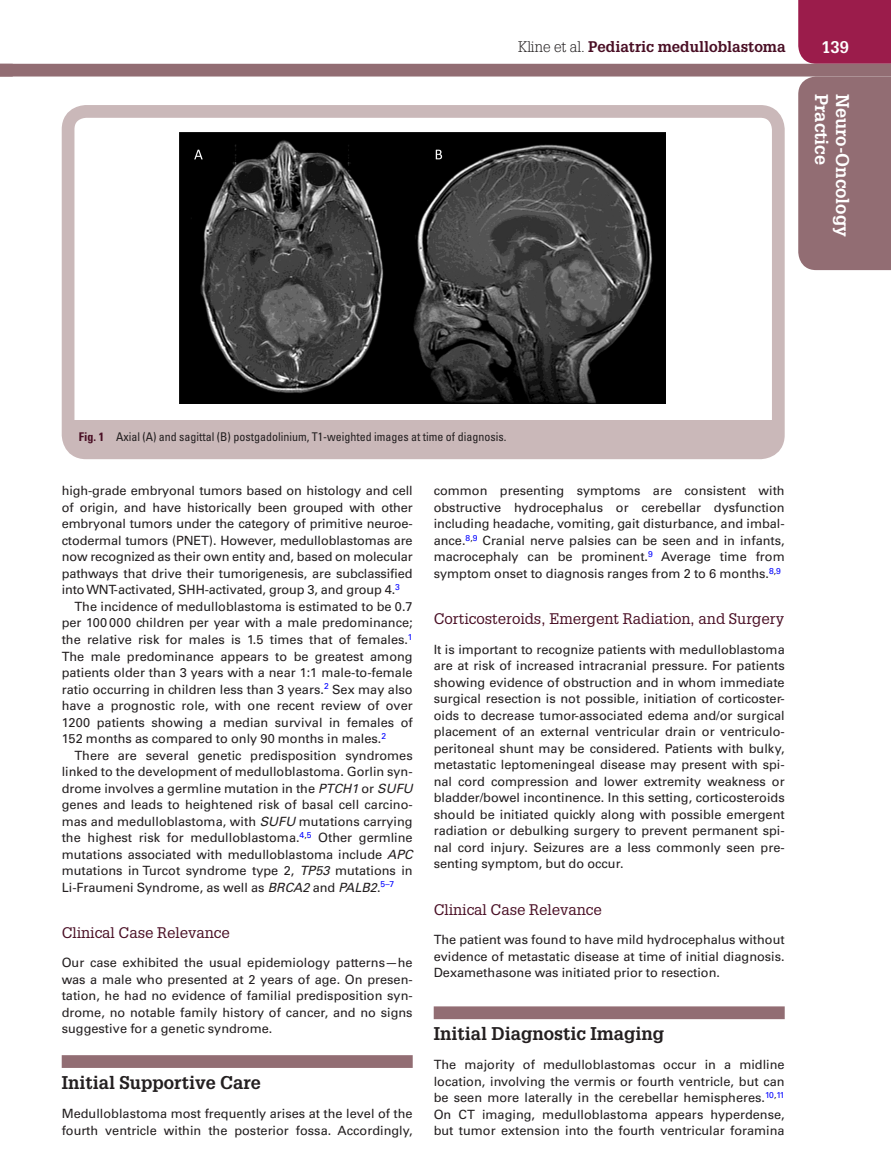
<style>
.page{position:relative;width:891px;height:1175px;background:#fff}
.page>*{position:absolute;margin:0;border:0;box-sizing:border-box;transform-origin:0 0}
.t1{font:700 18px "Glypha LT Std";color:#231f20}
.t2{font:700 18px "Glypha LT Std";color:#fff}
.t3{font:700 16.5px "Glypha LT Std";color:#fff}
.t4{font:15px "Glypha LT Std";color:#490e24}
.t5{font:700 15px "Glypha LT Std";color:#490e24}
.t6{font:12.75px/16.5px "Univers LT Std";color:#231f20;text-align:justify}
.t7{font:condensed 12px "Univers LT Std";color:#231f20}
.s1{font-weight:300;color:#231f20}
.s2{font-weight:700;color:#490e24}
.s3{font-style:italic}
</style>
<div class="page">
<div style="left:798px;top:0;width:93px;height:64px;background:#9b1c4b"></div>
<div style="left:0;top:64px;width:891px;height:12px;background:#926d73"></div>
<div style="left:798px;top:76px;width:93px;height:194px;background:#926d73"></div>
<div style="left:62px;top:1055px;width:351px;height:12px;background:#926d73"></div>
<div style="left:434px;top:1006px;width:351px;height:13px;background:#926d73"></div>
<div style="left:73px;top:420px;width:700px;height:35px;background:#cab8b9"></div>
<img style="left:179px;top:133px;width:486px;height:271px">
<div style="left:62px;top:105px;width:723px;height:354px;border:13px solid #cab8b9;border-radius:18px"></div>
<p class="t5" style="left:518px;top:37px;width:269px"><span class="s1">Kline et al.</span> Pediatric medulloblastoma</p>
<p class="t3" style="left:821px;top:37px;width:29px">139</p>
<h1 class="t2" style="left:833px;top:94px;width:73px;rotate:90deg">Practice</h1>
<h1 class="t2" style="left:854px;top:94px;width:145px;rotate:90deg">Neuro-Oncology</h1>
<h1 class="t2" style="left:833px;top:94px;width:85px;rotate:90deg">Oncology</h1>
<p class="t7" style="left:79px;top:429px;width:429px"><span class="s2">Fig. 1</span> Axial (A) and sagittal (B) postgadolinium, T1-weighted images at time of diagnosis.</p>
<p class="t6" style="left:62px;top:483px;width:353px">high-grade embryonal tumors based on histology and cell</p>
<p class="t6" style="left:62px;top:499px;width:353px">of origin, and have historically been grouped with other</p>
<p class="t6" style="left:62px;top:516px;width:353px">embryonal tumors under the category of primitive neuroe-</p>
<p class="t6" style="left:62px;top:532px;width:353px">ctodermal tumors (PNET). However, medulloblastomas are</p>
<p class="t6" style="left:62px;top:549px;width:352px">now recognized as their own entity and, based on molecular</p>
<p class="t6" style="left:62px;top:565px;width:352px">pathways that drive their tumorigenesis, are subclassified</p>
<p class="t6" style="left:62px;top:582px;width:340px">into WNT-activated, SHH-activated, group 3, and group 4.<sup>3</sup></p>
<p class="t6" style="left:74px;top:598px;width:340px">The incidence of medulloblastoma is estimated to be 0.7</p>
<p class="t6" style="left:62px;top:615px;width:352px">per 100000 children per year with a male predominance;</p>
<p class="t6" style="left:62px;top:631px;width:352px">the relative risk for males is 1.5 times that of females.<sup>1</sup></p>
<p class="t6" style="left:62px;top:648px;width:353px">The male predominance appears to be greatest among</p>
<p class="t6" style="left:62px;top:664px;width:352px">patients older than 3 years with a near 1:1 male-to-female</p>
<p class="t6" style="left:62px;top:681px;width:353px">ratio occurring in children less than 3 years.<sup>2</sup> Sex may also</p>
<p class="t6" style="left:62px;top:697px;width:353px">have a prognostic role, with one recent review of over</p>
<p class="t6" style="left:62px;top:714px;width:353px">1200 patients showing a median survival in females of</p>
<p class="t6" style="left:62px;top:730px;width:326px">152 months as compared to only 90 months in males.<sup>2</sup></p>
<p class="t6" style="left:74px;top:747px;width:340px">There are several genetic predisposition syndromes</p>
<p class="t6" style="left:62px;top:763px;width:352px">linked to the development of medulloblastoma. Gorlin syn-</p>
<p class="t6" style="left:62px;top:780px;width:352px">drome involves a germline mutation in the <span class="s3">PTCH1</span> or <span class="s3">SUFU</span></p>
<p class="t6" style="left:62px;top:796px;width:352px">genes and leads to heightened risk of basal cell carcino-</p>
<p class="t6" style="left:62px;top:813px;width:353px">mas and medulloblastoma, with <span class="s3">SUFU</span> mutations carrying</p>
<p class="t6" style="left:62px;top:829px;width:352px">the highest risk for medulloblastoma.<sup>4</sup><sup>,</sup><sup>5</sup> Other germline</p>
<p class="t6" style="left:62px;top:846px;width:353px">mutations associated with medulloblastoma include <span class="s3">APC</span></p>
<p class="t6" style="left:62px;top:862px;width:353px">mutations in Turcot syndrome type 2, <span class="s3">TP53</span> mutations in</p>
<p class="t6" style="left:62px;top:879px;width:334px">Li-Fraumeni Syndrome, as well as <span class="s3">BRCA2</span> and <span class="s3">PALB2</span>.<sup>5–7</sup></p>
<p class="t4" style="left:62px;top:923px;width:170px">Clinical Case Relevance</p>
<p class="t6" style="left:62px;top:954px;width:353px">Our case exhibited the usual epidemiology patterns—he was a male who presented at 2 years of age. On presen&shy;tation, he had no evidence of familial predisposition syn&shy;drome, no notable family history of cancer, and no signs suggestive for a genetic syndrome.</p>
<h1 class="t1" style="left:62px;top:1071px;width:201px">Initial Supportive Care</h1>
<p class="t6" style="left:62px;top:1105px;width:353px">Medulloblastoma most frequently arises at the level of the fourth ventricle within the posterior fossa. Accordingly,</p>
<p class="t6" style="left:434px;top:483px;width:353px">common presenting symptoms are consistent with obstructive hydrocephalus or cerebellar dysfunction including headache, vomiting, gait disturbance, and imbal&shy;ance.<sup>8</sup><sup>,</sup><sup>9</sup> Cranial nerve palsies can be seen and in infants, macrocephaly can be prominent.<sup>9</sup> Average time from symptom onset to diagnosis ranges from 2 to 6 months.<sup>8</sup><sup>,</sup><sup>9</sup></p>
<p class="t4" style="left:434px;top:610px;width:352px">Corticosteroids, Emergent Radiation, and Surgery</p>
<p class="t6" style="left:434px;top:641px;width:353px">It is important to recognize patients with medulloblastoma are at risk of increased intracranial pressure. For patients showing evidence of obstruction and in whom immediate surgical resection is not possible, initiation of corticoster&shy;oids to decrease tumor-associated edema and/or surgical placement of an external ventricular drain or ventriculo&shy;peritoneal shunt may be considered. Patients with bulky, metastatic leptomeningeal disease may present with spi&shy;nal cord compression and lower extremity weakness or bladder/bowel incontinence. In this setting, corticosteroids should be initiated quickly along with possible emergent radiation or debulking surgery to prevent permanent spi&shy;nal cord injury. Seizures are a less commonly seen pre&shy;senting symptom, but do occur.</p>
<p class="t4" style="left:434px;top:900px;width:170px">Clinical Case Relevance</p>
<p class="t6" style="left:434px;top:931px;width:353px">The patient was found to have mild hydrocephalus without evidence of metastatic disease at time of initial diagnosis.<br>Dexamethasone was initiated prior to resection.</p>
<h1 class="t1" style="left:434px;top:1022px;width:232px">Initial Diagnostic Imaging</h1>
<p class="t6" style="left:434px;top:1056px;width:353px">The majority of medulloblastomas occur in a midline location, involving the vermis or fourth ventricle, but can be seen more laterally in the cerebellar hemispheres.<sup>10</sup><sup>,</sup><sup>11<br></sup>On CT imaging, medulloblastoma appears hyperdense, but tumor extension into the fourth ventricular foramina</p>
</div>
